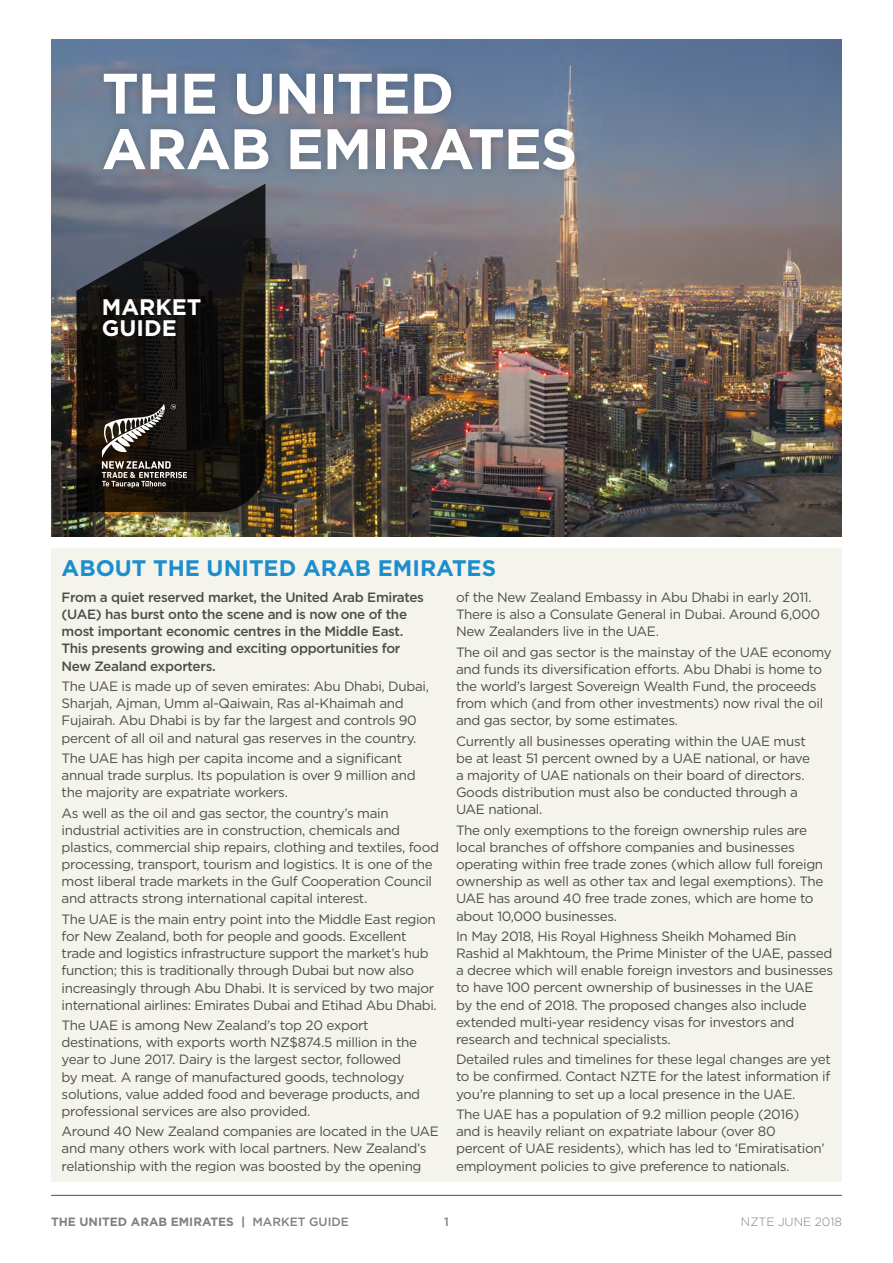
<style>
.page{position:relative;width:893px;height:1263px;background:#fff}
.page>*{position:absolute;margin:0;border:0;box-sizing:border-box;transform-origin:0 0}
.HEADING{font:700 57px/55.5px "Gotham";letter-spacing:-.02em;color:#fff}
.HEADING_no_line{font:700 22.5px "Gotham";color:#1c8dcd}
.t1{font:700 22.5px "Gotham";color:#fff}
.Body_copy{font:13.5px/17.1px "Gotham";letter-spacing:-.025em;color:#4d4d4d}
.Intro_medium_body{font:500 13.5px/17.1px "Gotham";letter-spacing:-.025em;color:#4d4d4d}
.t2{font:700 12px "Gotham";color:#808080}
.t3{font:300 12px "Gotham";color:#808080}
.t4{font:500 12px "Gotham";color:#808080}
.s1{font-weight:500}
</style>
<div class="page">
<div style="left:51px;top:548px;width:791px;height:633px;background:#f4f3ec"></div>
<img style="left:51px;top:39px;width:791px;height:497px">
<hr style="left:51px;top:1195px;width:791px;height:1px;background:#4d4d4d">
<div style="left:95px;top:65px;width:488px;height:114px;background:#000;opacity:.2"></div>
<svg style="left:77px;top:184px;width:188px;height:328px;background:#242324"></svg>
<svg style="left:102px;top:404px;width:85px;height:84px;background:#46413c"></svg>
<p class="HEADING" style="left:102px;top:65px;width:477px">THE UNITED<br>ARAB EMIRATES</p>
<p class="t1" style="left:102px;top:292px;width:101px">MARKET</p>
<p class="t1" style="left:102px;top:313px;width:76px">GUIDE</p>
<p class="HEADING_no_line" style="left:62px;top:553px;width:436px">ABOUT THE UNITED ARAB EMIRATES</p>
<p class="Intro_medium_body" style="left:62px;top:588px;width:364px">From a quiet reserved market, the United Arab Emirates (UAE) has burst onto the scene and is now one of the most important economic centres in the Middle East.<br>This presents growing and exciting opportunities for New Zealand exporters.</p>
<p class="Body_copy" style="left:62px;top:677px;width:369px">The UAE is made up of seven emirates: Abu Dhabi, Dubai, Sharjah, Ajman, Umm al-Qaiwain, Ras al-Khaimah and Fujairah. Abu Dhabi is by far the largest and controls 90 percent of all oil and natural gas reserves in the country.</p>
<p class="Body_copy" style="left:62px;top:749px;width:355px">The UAE has high per capita income and a significant annual trade surplus. Its population is over 9 million and the majority are expatriate workers.</p>
<p class="Body_copy" style="left:62px;top:804px;width:379px">As well as the oil and gas sector, the country’s main industrial activities are in construction, chemicals and plastics, commercial ship repairs, clothing and textiles, food processing, transport, tourism and logistics. It is one of the most liberal trade markets in the Gulf Cooperation Council and attracts strong international capital interest.</p>
<p class="Body_copy" style="left:62px;top:910px;width:377px">The UAE is the main entry point into the Middle East region for New Zealand, both for people and goods. Excellent trade and logistics infrastructure support the market’s hub function; this is traditionally through Dubai but now also increasingly through Abu Dhabi. It is serviced by two major international airlines: Emirates Dubai and Etihad Abu Dhabi.</p>
<p class="Body_copy" style="left:62px;top:1016px;width:360px">The UAE is among New Zealand’s top 20 export destinations, with exports worth NZ$874.5 million in the year to June 2017. Dairy is the largest sector, followed by meat. A range of manufactured goods, technology solutions, value added food and beverage products, and professional services are also provided.</p>
<p class="Body_copy" style="left:62px;top:1123px;width:379px">Around 40 New Zealand companies are located in the UAE and many others work with local partners. New Zealand’s relationship with the region was boosted by the opening</p>
<p class="Body_copy" style="left:456px;top:588px;width:365px">of the New Zealand Embassy in Abu Dhabi in early 2011.<br>There is also a Consulate General in Dubai. Around 6,000<br>New Zealanders live in the UAE.</p>
<p class="Body_copy" style="left:456px;top:643px;width:377px">The oil and gas sector is the mainstay of the UAE economy and funds its diversification efforts. Abu Dhabi is home to the world’s largest Sovereign Wealth Fund, the proceeds from which (and from other investments) now rival the oil and gas sector, by some estimates.</p>
<p class="Body_copy" style="left:456px;top:732px;width:356px">Currently all businesses operating within the UAE must be at least 51 percent owned by a UAE national, or have a majority of UAE nationals on their board of directors.<br>Goods distribution must also be conducted through a UAE national.</p>
<p class="Body_copy" style="left:456px;top:821px;width:369px">The only exemptions to the foreign ownership rules are local branches of offshore companies and businesses operating within free trade zones (which allow full foreign ownership as well as other tax and legal exemptions). The UAE has around 40 free trade zones, which are home to about 10,000 businesses.</p>
<p class="Body_copy" style="left:456px;top:927px;width:379px">In May 2018, His Royal Highness Sheikh Mohamed Bin Rashid al Makhtoum, the Prime Minister of the UAE, passed a decree which will enable foreign investors and businesses to have 100 percent ownership of businesses in the UAE<br>by the end of 2018. The proposed changes also include extended multi-year residency visas for investors and research and technical specialists.</p>
<p class="Body_copy" style="left:456px;top:1051px;width:376px;text-align:justify">Detailed rules and timelines for these legal changes are yet to be confirmed. Contact NZTE for the latest information if you’re planning to set up a local presence in the UAE.</p>
<p class="Body_copy" style="left:456px;top:1105px;width:370px">The UAE has a population of 9.2 million people (2016) and is heavily reliant on expatriate labour (over 80 percent of UAE residents), which has led to ‘Emiratisation’ employment policies to give preference to nationals.</p>
<p class="t2" style="left:51px;top:1213px;width:299px">THE UNITED ARAB EMIRATES | <span class="s1">MARKET GUIDE</span></p>
<p class="t4" style="left:444px;top:1214px;width:6px">1</p>
<p class="t3" style="left:741px;top:1214px;width:103px">NZTE JUNE 2018</p>
</div>
